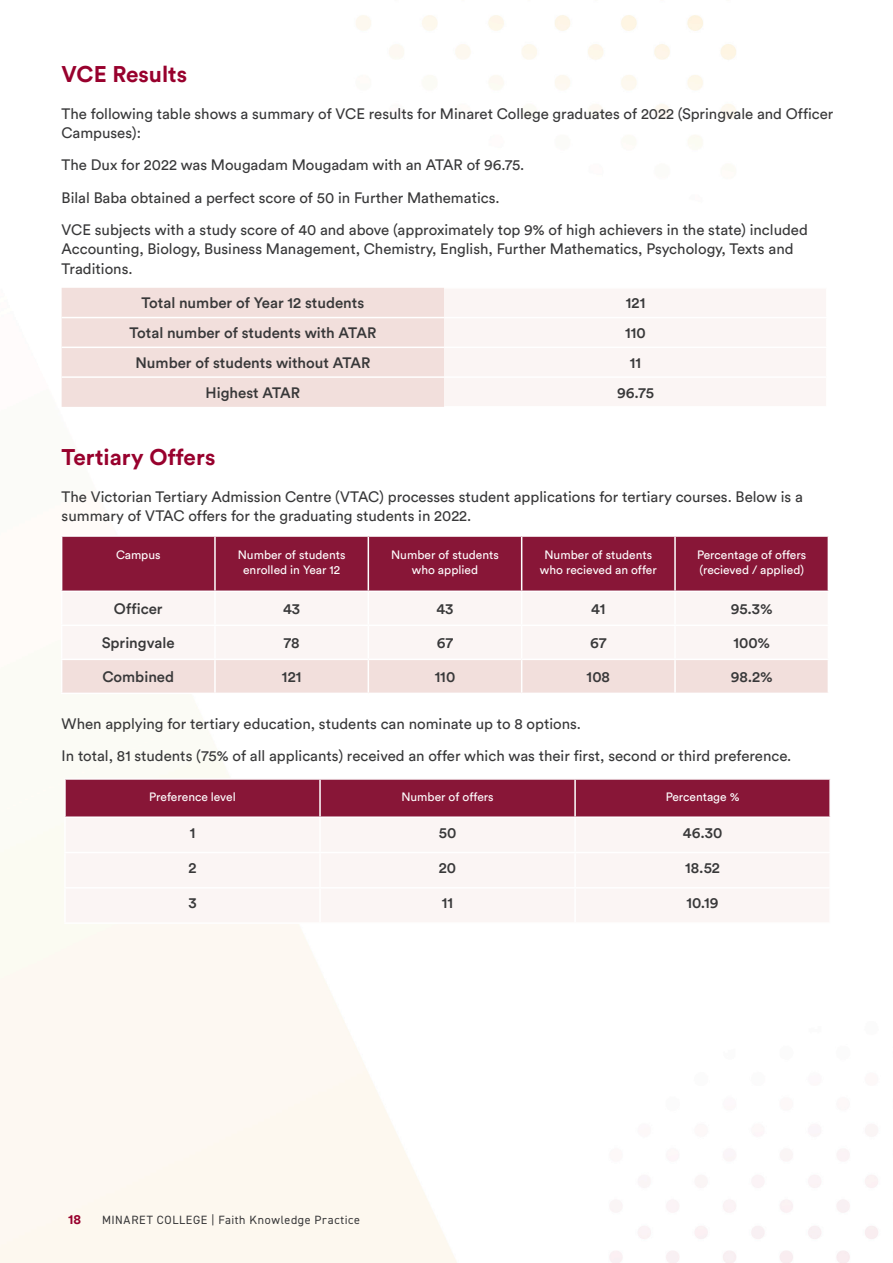
<style>
.page{position:relative;width:893px;height:1263px;background:#fff}
.page>*{position:absolute;margin:0;border:0;box-sizing:border-box;transform-origin:0 0}
.t1{font:700 22.5px "Circular Std";color:#98012d}
.t2{font:15px/19.5px "Circular Std";color:#383839}
.t3{font:500 15px "Circular Std";color:#383839}
.t4{font:700 13.5px "Circular Std";color:#98012d}
.t5{font:12px/15px "Circular Std";color:#fff;text-align:center}
.t6{font:12px "DIN2014";letter-spacing:.05em;color:#383839}
</style>
<div class="page">
<div style="left:62px;top:288px;width:382px;height:119px;background:#f2dfdc"></div>
<div style="left:444px;top:289px;width:382px;height:117px;background:#fbf5f4"></div>
<hr style="left:62px;top:317px;width:382px;height:1px;background:#fff">
<hr style="left:444px;top:317px;width:384px;height:1px;background:#fff">
<hr style="left:62px;top:347px;width:382px;height:1px;background:#fff">
<hr style="left:444px;top:347px;width:384px;height:1px;background:#fff">
<hr style="left:62px;top:376px;width:382px;height:2px;background:#fff">
<hr style="left:444px;top:376px;width:384px;height:2px;background:#fff">
<div style="left:62px;top:537px;width:766px;height:53px;background:#881637"></div>
<div style="left:62px;top:592px;width:766px;height:67px;background:#fbf5f4"></div>
<div style="left:62px;top:660px;width:766px;height:33px;background:#f2dfdc"></div>
<hr style="left:61px;top:625px;width:154px;height:1px;background:#fff">
<hr style="left:215px;top:625px;width:153px;height:1px;background:#fff">
<hr style="left:368px;top:625px;width:154px;height:1px;background:#fff">
<hr style="left:522px;top:625px;width:153px;height:1px;background:#fff">
<hr style="left:675px;top:625px;width:154px;height:1px;background:#fff">
<hr style="left:368px;top:537px;width:1px;height:53px;background:#fff">
<hr style="left:368px;top:592px;width:1px;height:33px;background:#fff">
<hr style="left:368px;top:626px;width:1px;height:33px;background:#fff">
<hr style="left:368px;top:660px;width:1px;height:33px;background:#fff">
<hr style="left:521px;top:537px;width:1px;height:53px;background:#fff">
<hr style="left:521px;top:592px;width:1px;height:33px;background:#fff">
<hr style="left:521px;top:626px;width:1px;height:33px;background:#fff">
<hr style="left:521px;top:660px;width:1px;height:33px;background:#fff">
<hr style="left:674px;top:537px;width:2px;height:53px;background:#fff">
<hr style="left:674px;top:592px;width:2px;height:33px;background:#fff">
<hr style="left:674px;top:626px;width:2px;height:33px;background:#fff">
<hr style="left:674px;top:660px;width:2px;height:33px;background:#fff">
<hr style="left:214px;top:537px;width:2px;height:53px;background:#fff">
<hr style="left:214px;top:592px;width:2px;height:33px;background:#fff">
<hr style="left:214px;top:626px;width:2px;height:33px;background:#fff">
<hr style="left:214px;top:660px;width:2px;height:33px;background:#fff">
<div style="left:66px;top:780px;width:763px;height:36px;background:#881637"></div>
<div style="left:66px;top:818px;width:763px;height:104px;background:#fbf5f4"></div>
<hr style="left:319px;top:780px;width:2px;height:36px;background:#fff">
<hr style="left:319px;top:818px;width:2px;height:34px;background:#fff">
<hr style="left:319px;top:853px;width:2px;height:34px;background:#fff">
<hr style="left:319px;top:888px;width:2px;height:34px;background:#fff">
<hr style="left:574px;top:780px;width:2px;height:36px;background:#fff">
<hr style="left:574px;top:818px;width:2px;height:34px;background:#fff">
<hr style="left:574px;top:853px;width:2px;height:34px;background:#fff">
<hr style="left:574px;top:888px;width:2px;height:34px;background:#fff">
<hr style="left:64px;top:852px;width:256px;height:1px;background:#fff">
<hr style="left:320px;top:852px;width:255px;height:1px;background:#fff">
<hr style="left:575px;top:852px;width:256px;height:1px;background:#fff">
<hr style="left:64px;top:887px;width:256px;height:1px;background:#fff">
<hr style="left:320px;top:887px;width:255px;height:1px;background:#fff">
<hr style="left:575px;top:887px;width:256px;height:1px;background:#fff">
<h1 class="t1" style="left:62px;top:60px;width:127px">VCE Results</h1>
<p class="t2" style="left:62px;top:103px;width:773px">The following table shows a summary of VCE results for Minaret College graduates of 2022 (Springvale and Officer<br>Campuses):</p>
<p class="t2" style="left:62px;top:149px;width:748px;line-height:32.2px">The Dux for 2022 was Mougadam Mougadam with an ATAR of 96.75.<br>Bilal Baba obtained a perfect score of 50 in Further Mathematics.<br>VCE subjects with a study score of 40 and above (approximately top 9% of high achievers in the state) included</p>
<p class="t2" style="left:62px;top:239px;width:733px">Accounting, Biology, Business Management, Chemistry, English, Further Mathematics, Psychology, Texts and<br>Traditions.</p>
<p class="t3" style="left:142px;top:294px;width:224px">Total number of Year 12 students</p>
<p class="t3" style="left:626px;top:294px;width:21px">121</p>
<p class="t3" style="left:130px;top:323px;width:248px">Total number of students with ATAR</p>
<p class="t3" style="left:625px;top:323px;width:22px">110</p>
<p class="t3" style="left:135px;top:353px;width:237px">Number of students without ATAR</p>
<p class="t3" style="left:630px;top:353px;width:13px">11</p>
<p class="t3" style="left:206px;top:383px;width:96px">Highest ATAR</p>
<p class="t3" style="left:617px;top:383px;width:38px">96.75</p>
<h1 class="t1" style="left:62px;top:443px;width:155px">Tertiary Offers</h1>
<p class="t2" style="left:62px;top:486px;width:743px">The Victorian Tertiary Admission Centre (VTAC) processes student applications for tertiary courses. Below is a summary of VTAC offers for the graduating students in 2022.</p>
<p class="t5" style="left:116px;top:547px;width:46px">Campus</p>
<p class="t5" style="left:238px;top:547px;width:109px">Number of students enrolled in Year 12</p>
<p class="t5" style="left:391px;top:547px;width:109px">Number of students who applied</p>
<p class="t5" style="left:540px;top:547px;width:118px">Number of students who recieved an offer</p>
<p class="t5" style="left:697px;top:547px;width:111px;text-align:left">Percentage of offers (recieved / applied)</p>
<p class="t3" style="left:114px;top:599px;width:50px">Officer</p>
<p class="t3" style="left:283px;top:599px;width:19px">43</p>
<p class="t3" style="left:436px;top:599px;width:19px">43</p>
<p class="t3" style="left:591px;top:599px;width:16px">41</p>
<p class="t3" style="left:731px;top:599px;width:43px">95.3%</p>
<p class="t3" style="left:102px;top:633px;width:74px">Springvale</p>
<p class="t3" style="left:284px;top:633px;width:17px">78</p>
<p class="t3" style="left:437px;top:633px;width:18px">67</p>
<p class="t3" style="left:590px;top:633px;width:18px">67</p>
<p class="t3" style="left:733px;top:633px;width:38px">100%</p>
<p class="t3" style="left:102px;top:667px;width:73px">Combined</p>
<p class="t3" style="left:282px;top:667px;width:21px">121</p>
<p class="t3" style="left:435px;top:667px;width:22px">110</p>
<p class="t3" style="left:587px;top:667px;width:25px">108</p>
<p class="t3" style="left:731px;top:667px;width:44px">98.2%</p>
<p class="t2" style="left:62px;top:707px;width:731px;line-height:32.2px">When applying for tertiary education, students can nominate up to 8 options.<br>In total, 81 students (75% of all applicants) received an offer which was their first, second or third preference.</p>
<p class="t5" style="left:149px;top:789px;width:88px">Preference level</p>
<p class="t5" style="left:401px;top:789px;width:94px">Number of offers</p>
<p class="t5" style="left:666px;top:789px;width:75px">Percentage %</p>
<p class="t3" style="left:190px;top:823px;width:7px">1</p>
<p class="t3" style="left:439px;top:823px;width:19px">50</p>
<p class="t3" style="left:683px;top:823px;width:41px">46.30</p>
<p class="t3" style="left:188px;top:858px;width:10px">2</p>
<p class="t3" style="left:439px;top:858px;width:19px">20</p>
<p class="t3" style="left:685px;top:858px;width:36px">18.52</p>
<p class="t3" style="left:188px;top:894px;width:10px">3</p>
<p class="t3" style="left:442px;top:894px;width:13px">11</p>
<p class="t3" style="left:686px;top:894px;width:34px">10.19</p>
<p class="t4" style="left:68px;top:1210px;width:15px">18</p>
<p class="t6" style="left:102px;top:1212px;width:260px">MINARET COLLEGE | Faith Knowledge Practice</p>
</div>
